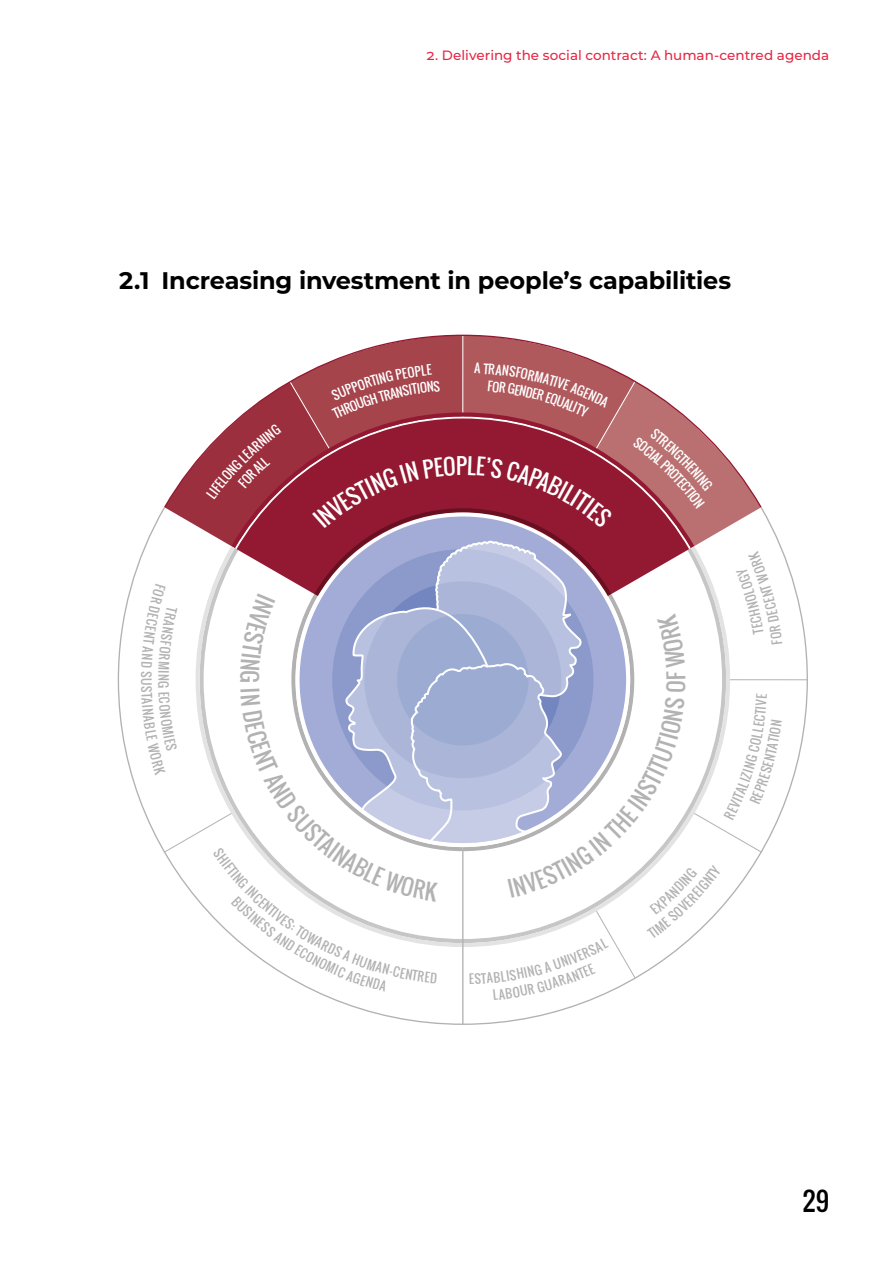
<style>
.page{position:relative;width:893px;height:1263px;background:#fff}
.page>*{position:absolute;margin:0;border:0;box-sizing:border-box;transform-origin:0 0}
.t1{font:25.5px "Oswald";color:#000}
.t2{font:700 24px "Montserrat";letter-spacing:-.01em;color:#000}
.t3{font:21.6px "Oswald";color:#fff}
.t4{font:500 13.5px "Montserrat";color:#e62645}
.t5{font:12.15px "Oswald";color:#b3b2b2}
</style>
<div class="page">
<svg style="left:117px;top:549px;width:691px;height:476px"></svg>
<svg style="left:141px;top:335px;width:641px;height:665px"></svg>
<p class="t4" style="left:426px;top:46px;width:405px">2. Delivering the social contract: A human-centred agenda</p>
<h2 class="t2" style="left:119px;top:263px;width:614px">2.1 Increasing investment in people’s capabilities</h2>
<p class="t5" style="left:155px;top:678px;width:9px;rotate:90deg">U</p>
<h3 class="t3" style="left:456px;top:450px;width:12px">P</h3>
<h1 class="t1" style="left:803px;top:1182px;width:28px">29</h1>
</div>
